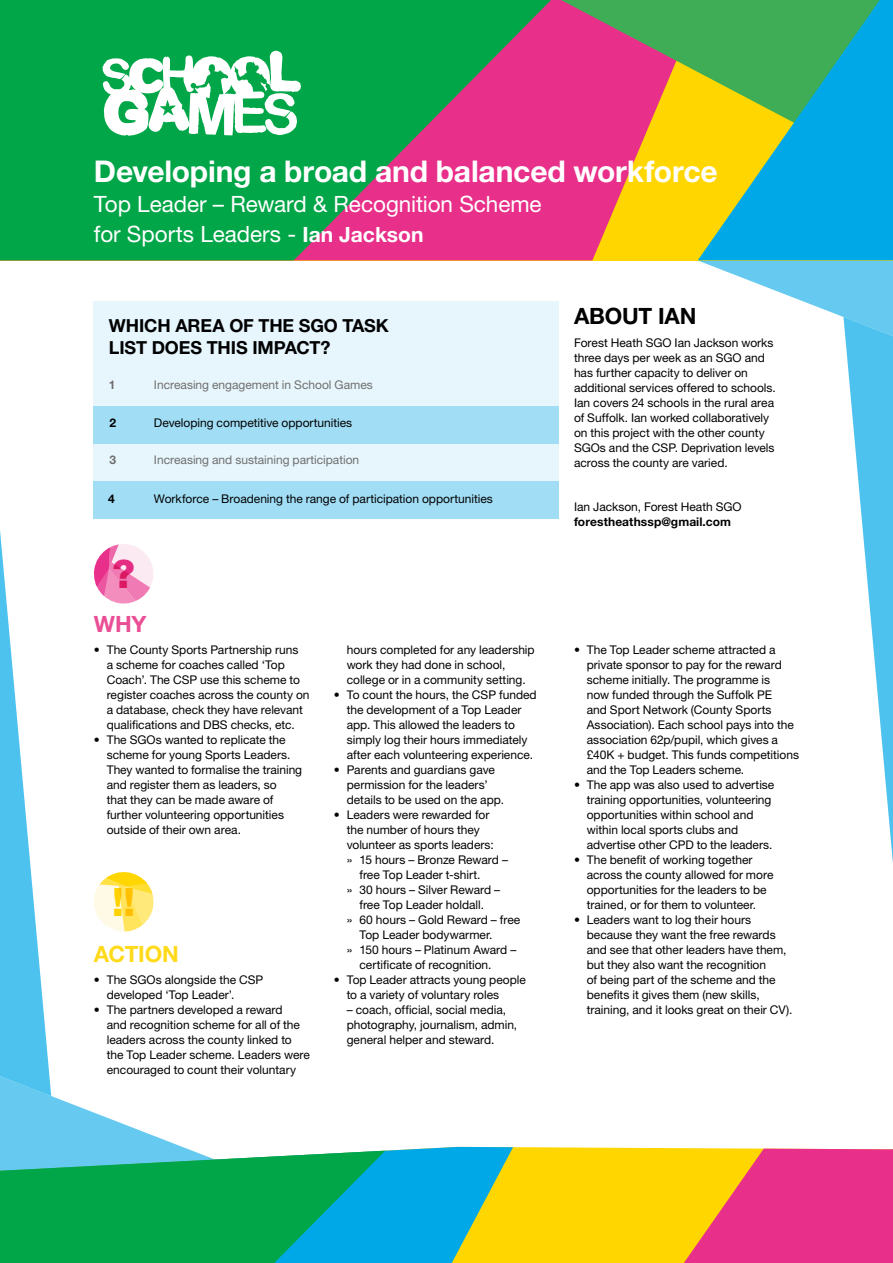
<style>
.page{position:relative;width:893px;height:1263px;background:#fff}
.page>*{position:absolute;margin:0;border:0;box-sizing:border-box;transform-origin:0 0}
.t1{font:800 39.3px "Helvetica Neue LT Std";color:#e8308a}
.t2{font:800 39.15px "Helvetica Neue LT Std";color:#ffd600}
.t3{font:700 30px "Helvetica Neue LT Std";letter-spacing:-.005em;color:#fff}
.t4{font:22.5px/30px "Helvetica Neue LT Std";letter-spacing:-.005em;color:#fff}
.t5{font:700 22.5px "Helvetica Neue LT Std";letter-spacing:-.01em;color:#020203}
.t6{font:700 22.5px "Helvetica Neue LT Std";letter-spacing:-.015em;color:#ffda1a}
.t7{font:700 22.5px "Helvetica Neue LT Std";color:#ea4f96}
.t8{font:700 18px/22.5px "Helvetica Neue LT Std";letter-spacing:-.01em;color:#020203}
.t9{font:12px/15px "Helvetica Neue LT Std";color:#020203}
.t10{font:12px "Helvetica Neue LT Std";color:#706f6f}
.t11{font:700 12px "Helvetica Neue LT Std";letter-spacing:.005em;color:#020203}
.t12{font:700 12px "Helvetica Neue LT Std";color:#706f6f}
.s1{font-weight:700;font-size:21px}
</style>
<div class="page">
<svg style="left:0;top:1094px;width:471px;height:53px"></svg>
<svg style="left:0;top:260px;width:51px;height:836px"></svg>
<div style="left:513px;top:1147px;width:171px;height:116px;background:#ffd600"></div>
<svg style="left:0;top:1147px;width:513px;height:116px;background:#47b7b9"></svg>
<svg style="left:684px;top:1148px;width:159px;height:115px;background:#ed5a67"></svg>
<svg style="left:0;top:1151px;width:385px;height:112px;background:#0baa6c"></svg>
<svg style="left:321px;top:260px;width:572px;height:57px"></svg>
<svg style="left:843px;top:317px;width:50px;height:946px"></svg>
<svg style="left:551px;top:0;width:147px;height:260px;background:#f48741"></svg>
<svg style="left:561px;top:0;width:137px;height:175px;background:#ca6c61"></svg>
<svg style="left:698px;top:0;width:195px;height:260px;background:#40b193"></svg>
<svg style="left:0;top:0;width:551px;height:260px;background:#3d8658"></svg>
<div style="left:94px;top:302px;width:465px;height:217px;background:#e6f6fc"></div>
<svg style="left:94px;top:544px;width:59px;height:60px"></svg>
<svg style="left:94px;top:872px;width:60px;height:60px"></svg>
<div style="left:94px;top:406px;width:465px;height:38px;background:#a1def5"></div>
<div style="left:94px;top:482px;width:465px;height:37px;background:#a1def5"></div>
<svg style="left:102px;top:51px;width:199px;height:85px"></svg>
<h3 class="t3" style="left:94px;top:152px;width:625px">Developing a broad and balanced workforce</h3>
<h3 class="t4" style="left:94px;top:188px;width:449px">Top Leader – Reward &amp; Recognition Scheme for Sports Leaders - <span class="s1">Ian Jackson</span></h3>
<h3 class="t8" style="left:109px;top:313px;width:281px">WHICH AREA OF THE SGO TASK<br>LIST DOES THIS IMPACT?</h3>
<p class="t12" style="left:109px;top:377px;width:8px">1</p>
<p class="t10" style="left:154px;top:378px;width:220px">Increasing engagement in School Games</p>
<p class="t11" style="left:109px;top:415px;width:8px">2</p>
<p class="t12" style="left:109px;top:453px;width:8px">3</p>
<p class="t11" style="left:108px;top:491px;width:8px">4</p>
<p class="t9" style="left:154px;top:491px;width:340px">Workforce – Broadening the range of participation opportunities</p>
<p class="t9" style="left:154px;top:415px;width:200px">Developing competitive opportunities</p>
<p class="t10" style="left:154px;top:453px;width:207px">Increasing and sustaining participation</p>
<h1 class="t1" style="left:112px;top:550px;width:24px">?</h1>
<h3 class="t7" style="left:94px;top:610px;width:54px">WHY</h3>
<p class="t9" style="left:107px;top:642px;width:204px;text-indent:-13px">• The County Sports Partnership runs<br>a scheme for coaches called ‘Top Coach’. The CSP use this scheme to register coaches across the county on a database, check they have relevant qualifications and DBS checks, etc.</p>
<p class="t9" style="left:107px;top:732px;width:197px;text-indent:-13px">• The SGOs wanted to replicate the scheme for young Sports Leaders.<br>They wanted to formalise the training and register them as leaders, so<br>that they can be made aware of further volunteering opportunities outside of their own area.</p>
<h2 class="t2" style="left:112px;top:879px;width:24px">!!</h2>
<h3 class="t6" style="left:94px;top:940px;width:86px">ACTION</h3>
<p class="t9" style="left:107px;top:972px;width:158px;text-indent:-13px">• The SGOs alongside the CSP developed ‘Top Leader’.</p>
<p class="t9" style="left:107px;top:1002px;width:205px;text-indent:-13px">• The partners developed a reward<br>and recognition scheme for all of the leaders across the county linked to the Top Leader scheme. Leaders were encouraged to count their voluntary</p>
<p class="t9" style="left:347px;top:642px;width:189px">hours completed for any leadership work they had done in school, college or in a community setting.</p>
<p class="t9" style="left:347px;top:687px;width:191px;text-indent:-13px">• To count the hours, the CSP funded the development of a Top Leader app. This allowed the leaders to simply log their hours immediately after each volunteering experience.</p>
<p class="t9" style="left:347px;top:762px;width:159px;text-indent:-13px">• Parents and guardians gave permission for the leaders’ details to be used on the app.</p>
<p class="t9" style="left:334px;top:807px;width:157px">• Leaders were rewarded for</p>
<p class="t9" style="left:347px;top:822px;width:135px">the number of hours they</p>
<p class="t9" style="left:347px;top:837px;width:149px">volunteer as sports leaders:</p>
<p class="t9" style="left:347px;top:852px;width:163px">» 15 hours – Bronze Reward –</p>
<p class="t9" style="left:359px;top:867px;width:123px">free Top Leader t-shirt.</p>
<p class="t9" style="left:347px;top:882px;width:155px">» 30 hours – Silver Reward –</p>
<p class="t9" style="left:359px;top:897px;width:126px">free Top Leader holdall.</p>
<p class="t9" style="left:347px;top:912px;width:175px">» 60 hours – Gold Reward – free</p>
<p class="t9" style="left:359px;top:927px;width:135px">Top Leader bodywarmer.</p>
<p class="t9" style="left:347px;top:942px;width:171px">» 150 hours – Platinum Award –</p>
<p class="t9" style="left:359px;top:957px;width:134px">certificate of recognition.</p>
<p class="t9" style="left:347px;top:972px;width:181px;text-indent:-13px">• Top Leader attracts young people to a variety of voluntary roles</p>
<p class="t9" style="left:347px;top:1002px;width:172px">– coach, official, social media, photography, journalism, admin, general helper and steward.</p>
<h3 class="t5" style="left:574px;top:302px;width:124px">ABOUT IAN</h3>
<p class="t9" style="left:574px;top:335px;width:203px">Forest Heath SGO Ian Jackson works three days per week as an SGO and has further capacity to deliver on additional services offered to schools.<br>Ian covers 24 schools in the rural area of Suffolk. Ian worked collaboratively on this project with the other county SGOs and the CSP. Deprivation levels across the county are varied.</p>
<p class="t9" style="left:574px;top:499px;width:169px">Ian Jackson, Forest Heath SGO</p>
<p class="t11" style="left:574px;top:514px;width:159px">forestheathssp@gmail.com</p>
<p class="t9" style="left:587px;top:642px;width:214px;text-indent:-13px">• The Top Leader scheme attracted a private sponsor to pay for the reward scheme initially. The programme is<br>now funded through the Suffolk PE<br>and Sport Network (County Sports Association). Each school pays into the association 62p/pupil, which gives a £40K + budget. This funds competitions and the Top Leaders scheme.</p>
<p class="t9" style="left:587px;top:777px;width:189px;text-indent:-13px">• The app was also used to advertise training opportunities, volunteering opportunities within school and within local sports clubs and advertise other CPD to the leaders.</p>
<p class="t9" style="left:587px;top:852px;width:188px;text-indent:-13px">• The benefit of working together across the county allowed for more opportunities for the leaders to be trained, or for them to volunteer.</p>
<p class="t9" style="left:587px;top:912px;width:207px;text-indent:-13px">• Leaders want to log their hours because they want the free rewards and see that other leaders have them, but they also want the recognition<br>of being part of the scheme and the benefits it gives them (new skills, training, and it looks great on their CV).</p>
</div>
